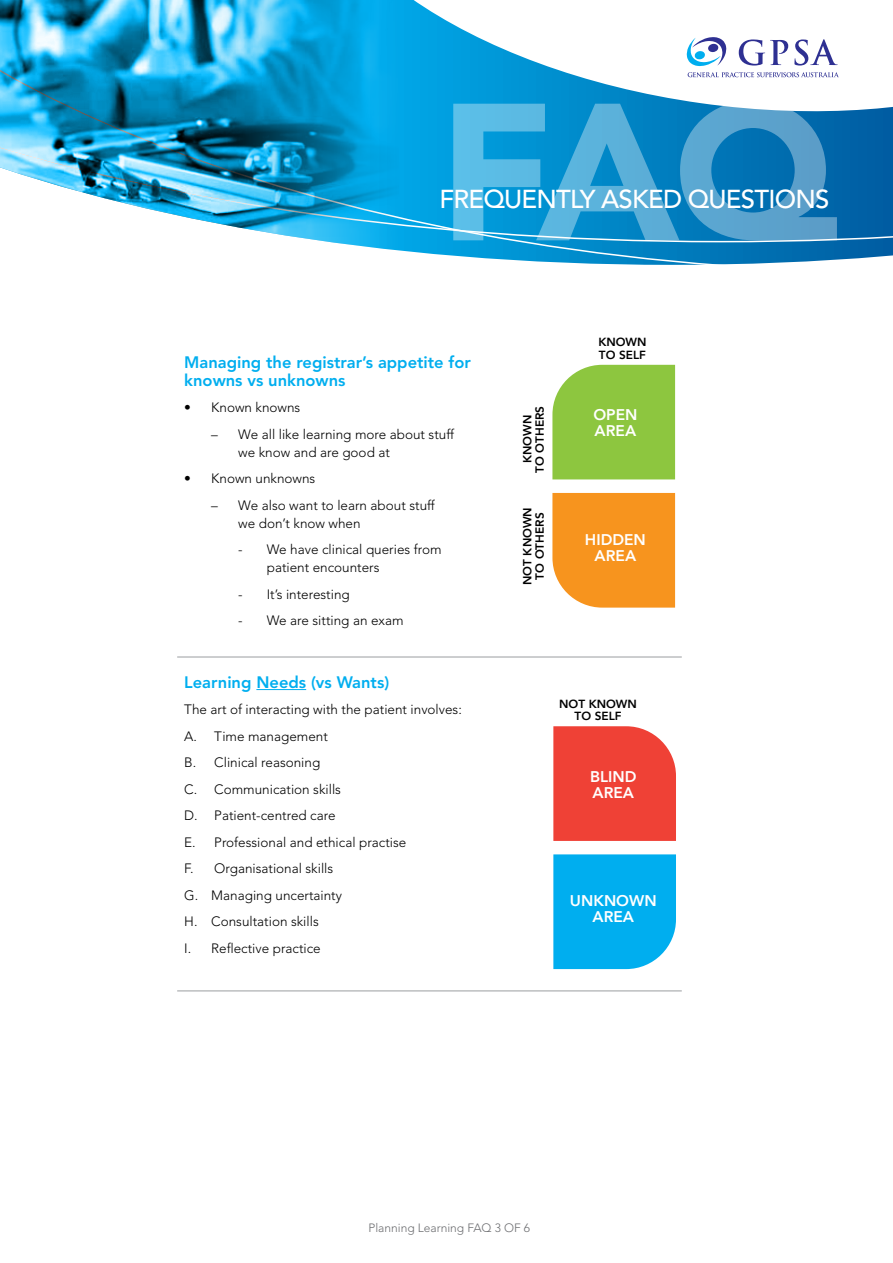
<style>
.page{position:relative;width:893px;height:1263px;background:#fff}
.page>*{position:absolute;margin:0;border:0;box-sizing:border-box;transform-origin:0 0}
.t1{font:900 192.9px "Avenir LT Std";color:#fff}
.t2{font:500 25.8px "Avenir LT Std";letter-spacing:-.03em;color:#fff}
.t3{font:800 16.5px/18px "Avenir LT Std";color:#00aeef}
.t4{font:800 15.45px/16px "Avenir";color:#fff}
.t5{font:300 13.5px/26.5px "Avenir LT Std";color:#000}
.t6{font:300 12px "Avenir LT Std";color:#6d6e71}
.t7{font:800 11.85px/12.3px "Avenir";color:#000;text-align:center}
</style>
<div class="page">
<svg style="left:400px;top:136px;width:493px;height:129px;background:#0c87c5"></svg>
<svg style="left:400px;top:0;width:493px;height:136px"></svg>
<svg style="left:687px;top:37px;width:39px;height:29px"></svg>
<svg style="left:688px;top:72px;width:151px;height:5px"></svg>
<svg style="left:739px;top:39px;width:49px;height:27px"></svg>
<svg style="left:794px;top:39px;width:44px;height:27px"></svg>
<img style="left:0;top:0;width:400px;height:251px">
<hr style="left:256px;top:689px;width:50px;height:1px;background:#00aeef">
<hr style="left:177px;top:656px;width:505px;height:2px;background:#bcbec0">
<hr style="left:177px;top:990px;width:505px;height:2px;background:#bcbec0">
<div style="left:552px;top:493px;width:123px;height:115px;background:#f7941e"></div>
<div style="left:552px;top:365px;width:123px;height:114px;background:#8dc63f"></div>
<div style="left:553px;top:854px;width:123px;height:115px;background:#00aeef"></div>
<svg style="left:553px;top:726px;width:123px;height:115px;background:#ef493f"></svg>
<h1 class="t1" style="left:438px;top:56px;width:401px">FAQ</h1>
<h2 class="t2" style="left:439px;top:184px;width:391px">FREQUENTLY ASKED QUESTIONS</h2>
<p class="t3" style="left:184px;top:353px;width:288px">Managing the registrar’s appetite for knowns vs unknowns</p>
<p class="t5" style="left:184px;top:394px;width:118px">• Known knowns</p>
<p class="t5" style="left:238px;top:425px;width:217px;line-height:18px;text-indent:-27px">– We all like learning more about stuff we know and are good at</p>
<p class="t5" style="left:184px;top:465px;width:133px">• Known unknowns</p>
<p class="t5" style="left:238px;top:496px;width:198px;line-height:18px;text-indent:-27px">– We also want to learn about stuff we don’t know when</p>
<p class="t5" style="left:267px;top:540px;width:176px;line-height:18px;text-indent:-28px">- We have clinical queries from patient encounters</p>
<p class="t5" style="left:238px;top:581px;width:113px">- It’s interesting</p>
<p class="t5" style="left:238px;top:607px;width:167px">- We are sitting an exam</p>
<p class="t3" style="left:184px;top:673px;width:206px">Learning Needs (vs Wants)</p>
<p class="t5" style="left:184px;top:696px;width:279px">The art of interacting with the patient involves:<br>A. Time management<br>B. Clinical reasoning<br>C. Communication skills<br>D. Patient-centred care<br>E. Professional and ethical practise<br>F. Organisational skills<br>G. Managing uncertainty<br>H. Consultation skills<br>I. Reflective practice</p>
<p class="t7" style="left:521px;top:473px;width:68px;rotate:-90deg">KNOWN<br>TO OTHERS</p>
<p class="t7" style="left:521px;top:585px;width:79px;rotate:-90deg">NOT KNOWN<br>TO OTHERS</p>
<p class="t7" style="left:598px;top:336px;width:50px;text-align:left">KNOWN<br>TO SELF</p>
<p class="t4" style="left:593px;top:407px;width:46px">OPEN<br>AREA</p>
<p class="t4" style="left:585px;top:531px;width:62px;text-align:center">HIDDEN<br>AREA</p>
<p class="t7" style="left:559px;top:697px;width:79px">NOT KNOWN<br>TO SELF</p>
<p class="t4" style="left:590px;top:768px;width:48px">BLIND<br>AREA</p>
<p class="t4" style="left:570px;top:893px;width:88px;text-align:center">UNKNOWN<br>AREA</p>
<p class="t6" style="left:368px;top:1220px;width:163px">Planning Learning FAQ 3 OF 6</p>
</div>
